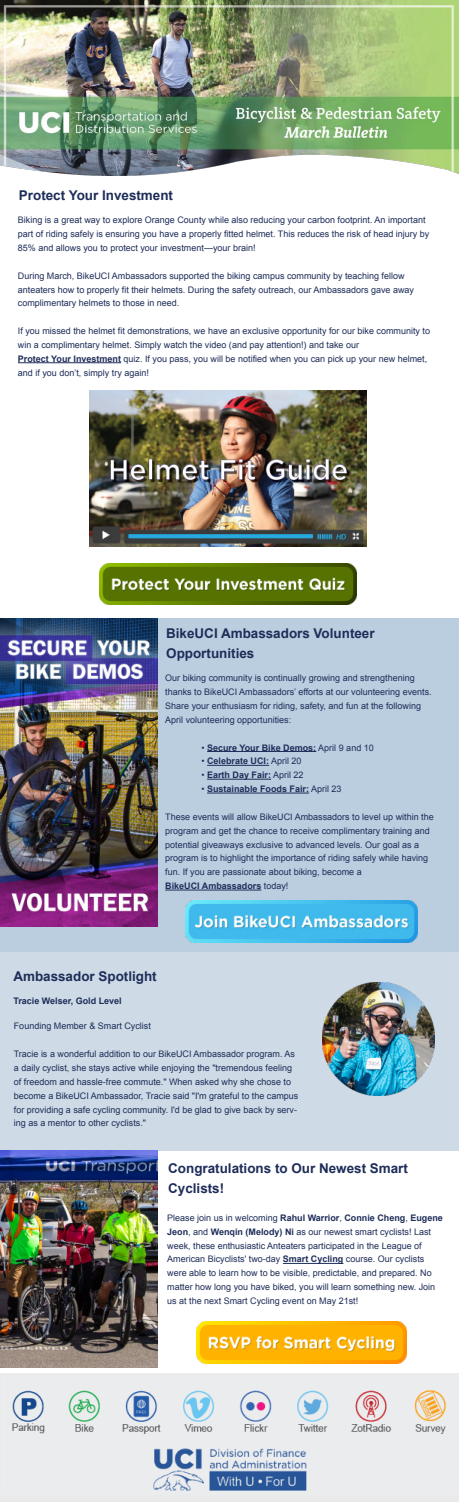
<style>
.page{position:relative;width:459px;height:1502px;background:#fff}
.page>*{position:absolute;margin:0;border:0;box-sizing:border-box;transform-origin:0 0}
.t1{font:700 13.42px/19.5px "Arial";color:#1e2d59}
.t2{font:9px/13.9px "Arial";color:#1e2d59}
.t3{font:700 9px "Arial";color:#1e2d59}
.s1{font-weight:700}
.s2{font-weight:400}
</style>
<div class="page">
<div style="left:0;top:951px;width:459px;height:199px;background:#cedbe6"></div>
<img style="left:0;top:0;width:459px;height:175px">
<hr style="left:18px;top:362px;width:103px;height:1px;background:#1e2d59">
<div style="left:0;top:618px;width:459px;height:333px;background:#bacedf"></div>
<hr style="left:207px;top:751px;width:109px;height:1px;background:#1e2d59">
<hr style="left:207px;top:765px;width:62px;height:1px;background:#1e2d59">
<hr style="left:207px;top:779px;width:64px;height:1px;background:#1e2d59">
<hr style="left:207px;top:792px;width:102px;height:1px;background:#1e2d59">
<hr style="left:165px;top:889px;width:96px;height:1px;background:#1e2d59">
<img style="left:0;top:1373px;width:459px;height:129px">
<img style="left:322px;top:982px;width:113px;height:113px">
<hr style="left:283px;top:1263px;width:60px;height:1px;background:#1e2d59">
<img style="left:89px;top:391px;width:278px;height:156px">
<img style="left:99px;top:563px;width:258px;height:41px">
<img style="left:0;top:618px;width:158px;height:308px">
<img style="left:185px;top:901px;width:233px;height:41px">
<img style="left:0;top:1150px;width:158px;height:218px">
<img style="left:197px;top:1322px;width:209px;height:41px">
<h1 class="t1" style="left:19px;top:186px;width:156px">Protect Your Investment</h1>
<p class="t2" style="left:18px;top:213px;width:413px">Biking is a great way to explore Orange County while also reducing your carbon footprint. An important part of riding safely is ensuring you have a properly fitted helmet. This reduces the risk of head injury by<br>85% and allows you to protect your investment—your brain!</p>
<p class="t2" style="left:18px;top:269px;width:398px">During March, BikeUCI Ambassadors supported the biking campus community by teaching fellow anteaters how to properly fit their helmets. During the safety outreach, our Ambassadors gave away complimentary helmets to those in need.</p>
<p class="t2" style="left:18px;top:324px;width:414px">If you missed the helmet fit demonstrations, we have an exclusive opportunity for our bike community to win a complimentary helmet. Simply watch the video (and pay attention!) and take our<br><span class="s1">Protect Your Investment</span> quiz. If you pass, you will be notified when you can pick up your new helmet, and if you don’t, simply try again!</p>
<h1 class="t1" style="left:166px;top:624px;width:210px">BikeUCI Ambassadors Volunteer<br>Opportunities</h1>
<p class="t2" style="left:165px;top:671px;width:268px">Our biking community is continually growing and strengthening thanks to BikeUCI Ambassadors’ efforts at our volunteering events.<br>Share your enthusiasm for riding, safety, and fun at the following April volunteering opportunities:</p>
<p class="t3" style="left:201px;top:741px;width:174px"><span class="s2">•</span> Secure Your Bike Demos: <span class="s2">April 9 and 10</span></p>
<p class="t3" style="left:201px;top:755px;width:102px"><span class="s2">•</span> Celebrate UCI: <span class="s2">April 20</span></p>
<p class="t3" style="left:201px;top:769px;width:104px"><span class="s2">•</span> Earth Day Fair: <span class="s2">April 22</span></p>
<p class="t3" style="left:201px;top:783px;width:142px"><span class="s2">•</span> Sustainable Foods Fair: <span class="s2">April 23</span></p>
<p class="t2" style="left:165px;top:810px;width:270px">These events will allow BikeUCI Ambassadors to level up within the program and get the chance to receive complimentary training and potential giveaways exclusive to advanced levels. Our goal as a program is to highlight the importance of riding safely while having fun. If you are passionate about biking, become a<br><span class="s1">BikeUCI Ambassadors</span> today!</p>
<h1 class="t1" style="left:13px;top:967px;width:145px">Ambassador Spotlight</h1>
<p class="t3" style="left:13px;top:995px;width:110px">Tracie Welser, Gold Level</p>
<p class="t2" style="left:14px;top:1019px;width:139px">Founding Member &amp; Smart Cyclist</p>
<p class="t2" style="left:14px;top:1047px;width:286px">Tracie is a wonderful addition to our BikeUCI Ambassador program. As a daily cyclist, she stays active while enjoying the "tremendous feeling of freedom and hassle-free commute." When asked why she chose to become a BikeUCI Ambassador, Tracie said "I'm grateful to the campus for providing a safe cycling community. I'd be glad to give back by serv&shy;ing as a mentor to other cyclists."</p>
<h1 class="t1" style="left:168px;top:1158px;width:241px;line-height:20.2px">Congratulations to Our Newest Smart<br>Cyclists!</h1>
<p class="t2" style="left:167px;top:1211px;width:277px">Please join us in welcoming <span class="s1">Rahul Warrior</span>, <span class="s1">Connie Cheng</span>, <span class="s1">Eugene Jeon</span>, and <span class="s1">Wenqin (Melody) Ni</span> as our newest smart cyclists! Last week, these enthusiastic Anteaters participated in the League of American Bicyclists' two-day <span class="s1">Smart Cycling</span> course. Our cyclists were able to learn how to be visible, predictable, and prepared. No matter how long you have biked, you will learn something new. Join us at the next Smart Cycling event on May 21st!</p>
</div>
